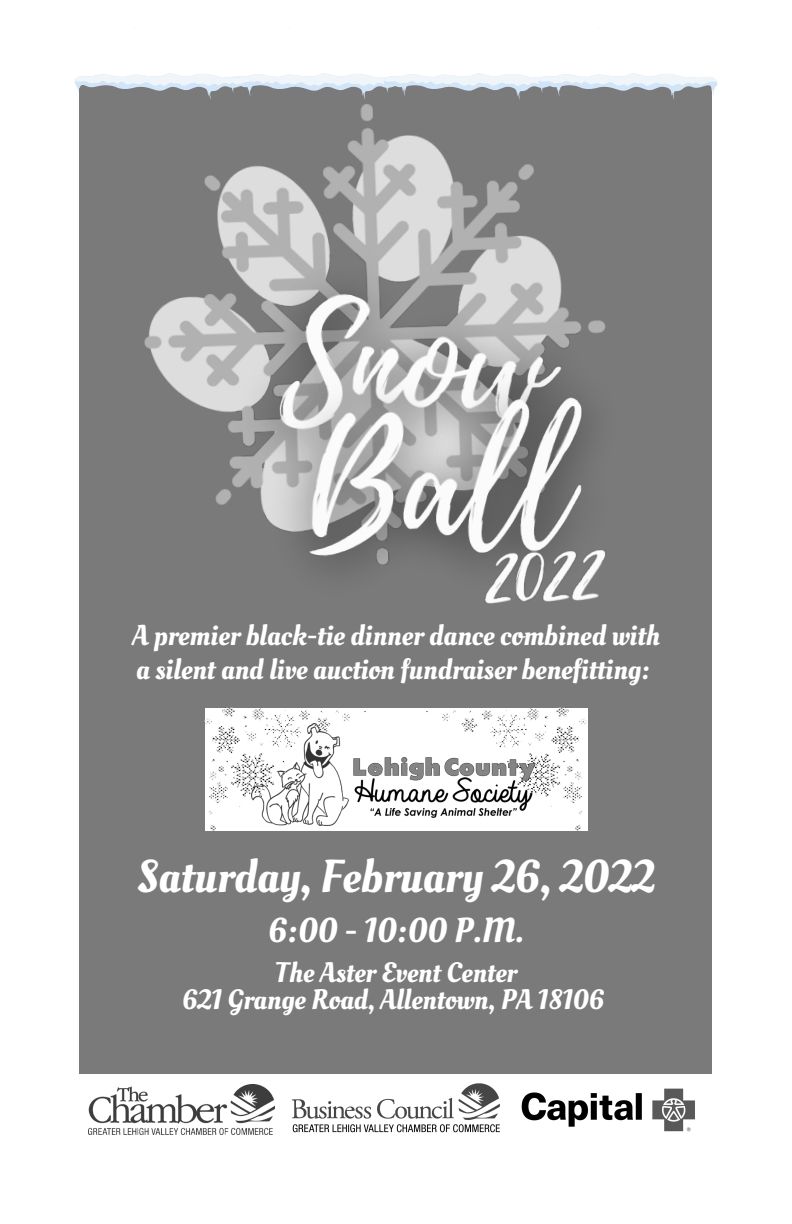
<style>
.page{position:relative;width:792px;height:1224px;background:#fff}
.page>*{position:absolute;margin:0;border:0;box-sizing:border-box;transform-origin:0 0}
.t1{font:46px "Oleo Script";color:#fff}
.t2{font:34.6px "Oleo Script";color:#fff}
.t3{font:28.6px/34.4px "Oleo Script";color:#fff}
.t4{font:28.2px/27px "Oleo Script";color:#fff;text-align:center}
</style>
<div class="page">
<div style="left:79px;top:79px;width:633px;height:1065px;background:#7a7a7a"></div>
<img style="left:144px;top:104px;width:462px;height:500px">
<div style="left:205px;top:708px;width:382px;height:123px;background:#fff"></div>
<img style="left:426px;top:708px;width:161px;height:123px">
<img style="left:205px;top:708px;width:160px;height:123px">
<img style="left:251px;top:724px;width:285px;height:102px">
<div style="left:79px;top:1074px;width:634px;height:71px;background:#fff"></div>
<img style="left:521px;top:1088px;width:174px;height:44px">
<img style="left:89px;top:1084px;width:186px;height:51px">
<img style="left:291px;top:1083px;width:209px;height:50px">
<svg style="left:75px;top:73px;width:642px;height:27px"></svg>
<p class="t3" style="left:132px;top:618px;width:529px">A premier black-tie dinner dance combined with a silent and live auction fundraiser benefitting:</p>
<h1 class="t1" style="left:137px;top:846px;width:519px">Saturday, February 26, 2022</h1>
<p class="t2" style="left:268px;top:907px;width:257px">6:00 - 10:00 P.M.</p>
<p class="t4" style="left:182px;top:960px;width:424px">The Aster Event Center<br>621 Grange Road, Allentown, PA 18106</p>
</div>
